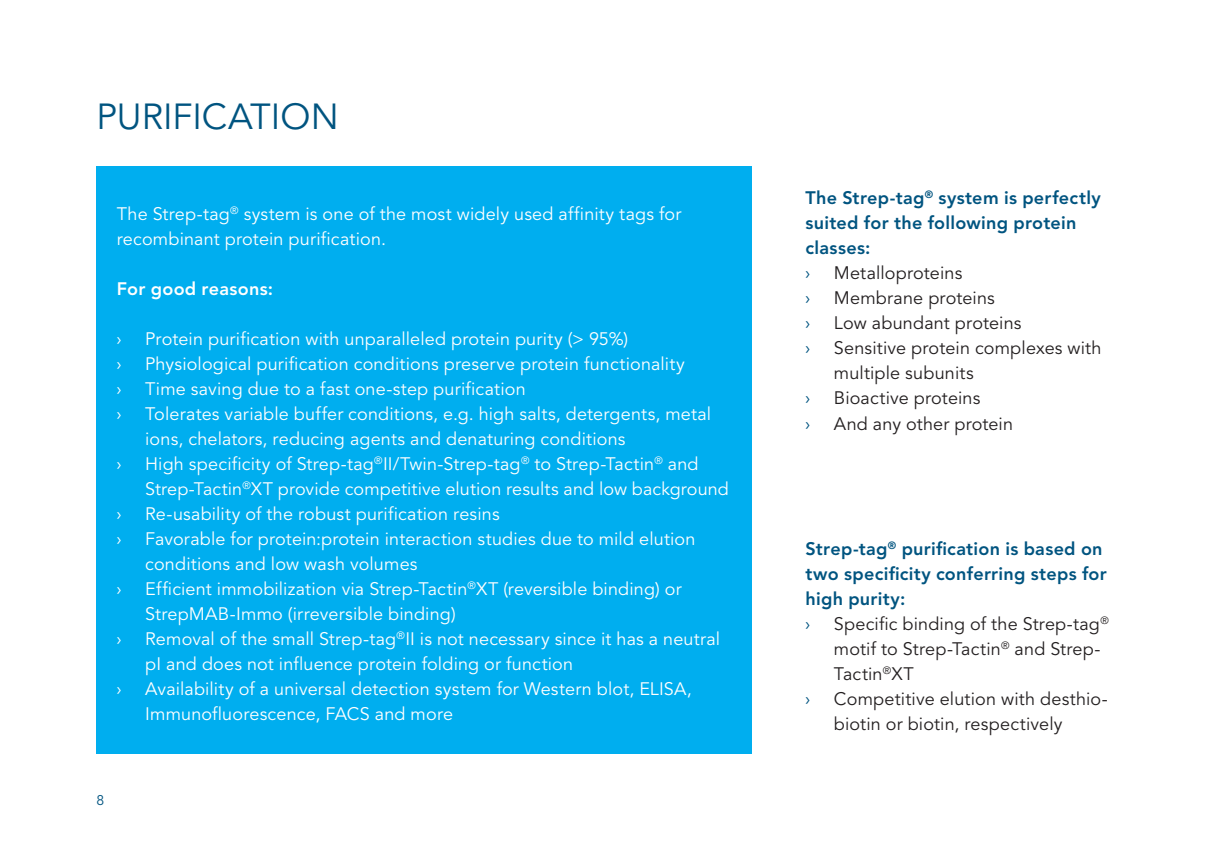
<style>
.page{position:relative;width:1214px;height:862px;background:#fff}
.page>*{position:absolute;margin:0;border:0;box-sizing:border-box;transform-origin:0 0}
.Kapitel_Headline_18p_23{font:36px "Avenir LT Std";color:#005480}
.Infokästen_9p_12_5{font:18px/25px "Avenir LT Std";letter-spacing:.01em;color:#fff}
.t1{font:18px/25px "Avenir LT Std";letter-spacing:.01em;color:#231f20}
.Subhead_1_9p_12_5{font:800 18px/25px "Avenir LT Std";letter-spacing:.015em;color:#005480}
.Infokästen_9p_12_5-2{font:800 18px "Avenir LT Std";letter-spacing:.015em;color:#fff}
.t2{font:18px "Myriad Pro";color:#fff}
.t3{font:18px "Myriad Pro";color:#005480}
.t4{font:14px "Avenir LT Std";color:#005480}
</style>
<div class="page">
<div style="left:96px;top:166px;width:655px;height:588px;background:#00aeef"></div>
<p class="Kapitel_Headline_18p_23" style="left:96px;top:96px;width:244px">PURIFICATION</p>
<p class="Infokästen_9p_12_5" style="left:117px;top:202px;width:566px">The Strep-tag<sup>®</sup> system is one of the most widely used affinity tags for recombinant protein purification.</p>
<p class="Infokästen_9p_12_5-2" style="left:117px;top:278px;width:158px">For good reasons:</p>
<p class="t2" style="left:117px;top:328px;width:6px">›</p>
<p class="Infokästen_9p_12_5" style="left:145px;top:327px;width:484px">Protein purification with unparalleled protein purity (&gt; 95%)</p>
<p class="t2" style="left:117px;top:353px;width:6px">›</p>
<p class="Infokästen_9p_12_5" style="left:145px;top:352px;width:541px">Physiological purification conditions preserve protein functionality</p>
<p class="t2" style="left:117px;top:378px;width:6px">›</p>
<p class="Infokästen_9p_12_5" style="left:145px;top:377px;width:382px">Time saving due to a fast one-step purification</p>
<p class="t2" style="left:117px;top:403px;width:6px">›</p>
<p class="Infokästen_9p_12_5" style="left:145px;top:402px;width:567px">Tolerates variable buffer conditions, e.g. high salts, detergents, metal ions, chelators, reducing agents and denaturing conditions</p>
<p class="t2" style="left:117px;top:453px;width:6px">›</p>
<p class="Infokästen_9p_12_5" style="left:145px;top:452px;width:585px">High specificity of Strep-tag<sup>®</sup>II/Twin-Strep-tag<sup>®</sup> to Strep-Tactin<sup>®</sup> and<br>Strep-Tactin<sup>®</sup>XT provide competitive elution results and low background</p>
<p class="t2" style="left:117px;top:503px;width:6px">›</p>
<p class="Infokästen_9p_12_5" style="left:145px;top:502px;width:356px">Re-usability of the robust purification resins</p>
<p class="t2" style="left:117px;top:528px;width:6px">›</p>
<p class="Infokästen_9p_12_5" style="left:145px;top:527px;width:552px">Favorable for protein:protein interaction studies due to mild elution conditions and low wash volumes</p>
<p class="t2" style="left:117px;top:578px;width:6px">›</p>
<p class="Infokästen_9p_12_5" style="left:145px;top:577px;width:538px">Efficient immobilization via Strep-Tactin<sup>®</sup>XT (reversible binding) or<br>StrepMAB-Immo (irreversible binding)</p>
<p class="t2" style="left:117px;top:628px;width:6px">›</p>
<p class="Infokästen_9p_12_5" style="left:145px;top:627px;width:576px">Removal of the small Strep-tag<sup>®</sup>II is not necessary since it has a neutral pI and does not influence protein folding or function</p>
<p class="t2" style="left:117px;top:678px;width:6px">›</p>
<p class="Infokästen_9p_12_5" style="left:145px;top:677px;width:548px">Availability of a universal detection system for Western blot, ELISA,<br>Immunofluorescence, FACS and more</p>
<p class="t4" style="left:96px;top:791px;width:9px">8</p>
<p class="Subhead_1_9p_12_5" style="left:805px;top:186px;width:297px">The Strep-tag<sup>®</sup> system is perfectly suited for the following protein classes:</p>
<p class="t3" style="left:805px;top:262px;width:6px">›</p>
<p class="t1" style="left:833px;top:261px;width:130px">Metalloproteins</p>
<p class="t3" style="left:805px;top:287px;width:6px">›</p>
<p class="t1" style="left:833px;top:286px;width:162px">Membrane proteins</p>
<p class="t3" style="left:805px;top:312px;width:6px">›</p>
<p class="t1" style="left:833px;top:311px;width:189px">Low abundant proteins</p>
<p class="t3" style="left:805px;top:337px;width:6px">›</p>
<p class="t1" style="left:833px;top:336px;width:269px">Sensitive protein complexes with multiple subunits</p>
<p class="t3" style="left:805px;top:387px;width:6px">›</p>
<p class="t1" style="left:833px;top:386px;width:148px">Bioactive proteins</p>
<p class="t3" style="left:805px;top:412px;width:6px">›</p>
<p class="t1" style="left:833px;top:411px;width:181px">And any other protein</p>
<p class="Subhead_1_9p_12_5" style="left:805px;top:536px;width:303px">Strep-tag<sup>®</sup> purification is based on two specificity conferring steps for high purity:</p>
<p class="t3" style="left:805px;top:612px;width:6px">›</p>
<p class="t1" style="left:833px;top:611px;width:276px">Specific binding of the Strep-tag<sup>® </sup>motif to Strep-Tactin<sup>®</sup> and Strep-<br>Tactin<sup>®</sup>XT</p>
<p class="t3" style="left:805px;top:687px;width:6px">›</p>
<p class="t1" style="left:833px;top:686px;width:275px">Competitive elution with desthio&shy;biotin or biotin, respectively</p>
</div>
